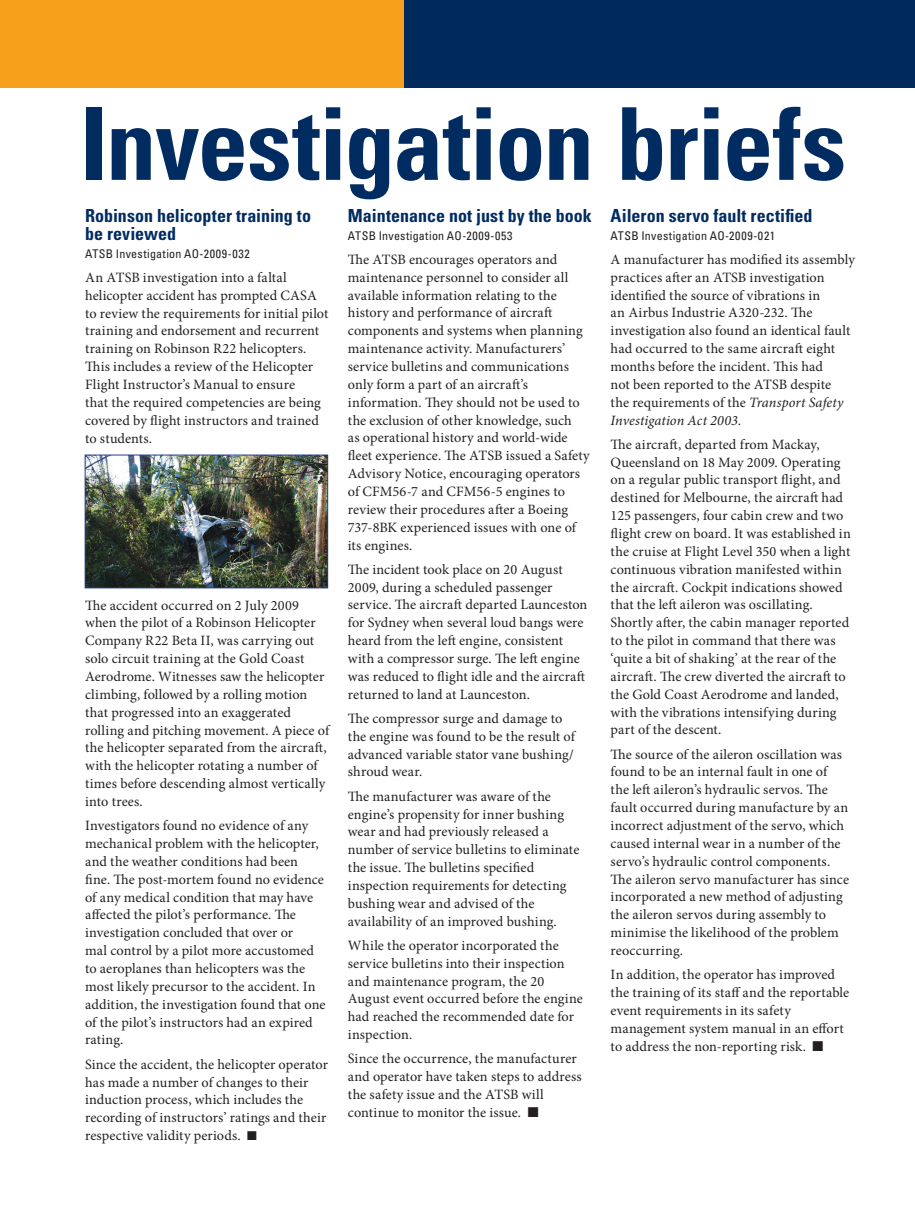
<style>
.page{position:relative;width:915px;height:1212px;background:#fff}
.page>*{position:absolute;margin:0;border:0;box-sizing:border-box;transform-origin:0 0}
.Repcon_title{font:700 condensed 100.5px "Univers";letter-spacing:-.015em;color:#002c62}
.repcon_subhead{font:700 condensed 18px/18px "Univers";color:#002c62}
.Paragraph_Style_2_co{font:14.25px/17.9px "Minion Pro";letter-spacing:.005em;color:#231f20}
.Paragraph_Style_2{font:14.25px/17.9px "Minion Pro";letter-spacing:.01em;color:#231f20}
.ATSB_investigation_n{font:condensed 12px "Univers";letter-spacing:.03em;color:#231f20}
.s1{font-style:italic}
</style>
<div class="page">
<div style="left:0;top:0;width:404px;height:87px;background:#f6a01b"></div>
<div style="left:404px;top:0;width:510px;height:87px;background:#00295c"></div>
<img style="left:87px;top:457px;width:239px;height:129px">
<div style="left:85px;top:455px;width:243px;height:133px;border:1px solid #253f8e"></div>
<p class="Repcon_title" style="left:80px;top:82px;width:767px">Investigation briefs</p>
<p class="repcon_subhead" style="left:85px;top:206px;width:227px">Robinson helicopter training to be reviewed</p>
<p class="ATSB_investigation_n" style="left:85px;top:246px;width:166px">ATSB Investigation AO-2009-032</p>
<p class="Paragraph_Style_2_co" style="left:85px;top:268px;width:245px">An ATSB investigation into a faltal helicopter accident has prompted CASA to review the requirements for initial pilot training and endorsement and recurrent training on Robinson R22 helicopters.<br>This includes a review of the Helicopter Flight Instructor’s Manual to ensure<br>that the required competencies are being covered by flight instructors and trained to students.</p>
<p class="Paragraph_Style_2_co" style="left:85px;top:596px;width:245px">The accident occurred on 2 July 2009 when the pilot of a Robinson Helicopter Company R22 Beta II, was carrying out solo circuit training at the Gold Coast Aerodrome. Witnesses saw the helicopter climbing, followed by a rolling motion that progressed into an exaggerated rolling and pitching movement. A piece of the helicopter separated from the aircraft, with the helicopter rotating a number of times before descending almost vertically into trees.</p>
<p class="Paragraph_Style_2_co" style="left:85px;top:817px;width:242px">Investigators found no evidence of any mechanical problem with the helicopter, and the weather conditions had been fine. The post-mortem found no evidence of any medical condition that may have affected the pilot’s performance. The investigation concluded that over or<br>mal control by a pilot more accustomed to aeroplanes than helicopters was the most likely precursor to the accident. In addition, the investigation found that one of the pilot’s instructors had an expired rating.</p>
<p class="Paragraph_Style_2_co" style="left:85px;top:1055px;width:244px">Since the accident, the helicopter operator has made a number of changes to their induction process, which includes the recording of instructors’ ratings and their respective validity periods. ■</p>
<p class="repcon_subhead" style="left:348px;top:206px;width:245px">Maintenance not just by the book</p>
<p class="ATSB_investigation_n" style="left:348px;top:228px;width:166px">ATSB Investigation AO-2009-053</p>
<p class="Paragraph_Style_2_co" style="left:348px;top:250px;width:243px">The ATSB encourages operators and maintenance personnel to consider all available information relating to the history and performance of aircraft components and systems when planning maintenance activity. Manufacturers’ service bulletins and communications only form a part of an aircraft’s information. They should not be used to the exclusion of other knowledge, such<br>as operational history and world-wide fleet experience. The ATSB issued a Safety Advisory Notice, encouraging operators of CFM56-7 and CFM56-5 engines to review their procedures after a Boeing 737-8BK experienced issues with one of its engines.</p>
<p class="Paragraph_Style_2_co" style="left:348px;top:560px;width:241px">The incident took place on 20 August 2009, during a scheduled passenger service. The aircraft departed Launceston for Sydney when several loud bangs were heard from the left engine, consistent with a compressor surge. The left engine was reduced to flight idle and the aircraft returned to land at Launceston.</p>
<p class="Paragraph_Style_2_co" style="left:348px;top:709px;width:228px">The compressor surge and damage to the engine was found to be the result of advanced variable stator vane bushing/ shroud wear.</p>
<p class="Paragraph_Style_2_co" style="left:348px;top:787px;width:233px">The manufacturer was aware of the engine’s propensity for inner bushing wear and had previously released a number of service bulletins to eliminate the issue. The bulletins specified inspection requirements for detecting bushing wear and advised of the availability of an improved bushing.</p>
<p class="Paragraph_Style_2_co" style="left:348px;top:936px;width:236px">While the operator incorporated the service bulletins into their inspection and maintenance program, the 20<br>August event occurred before the engine had reached the recommended date for inspection.</p>
<p class="Paragraph_Style_2_co" style="left:348px;top:1050px;width:235px">Since the occurrence, the manufacturer and operator have taken steps to address the safety issue and the ATSB will continue to monitor the issue. ■</p>
<p class="repcon_subhead" style="left:610px;top:206px;width:203px">Aileron servo fault rectified</p>
<p class="ATSB_investigation_n" style="left:610px;top:228px;width:166px">ATSB Investigation AO-2009-021</p>
<p class="Paragraph_Style_2" style="left:610px;top:250px;width:246px">A manufacturer has modified its assembly practices after an ATSB investigation identified the source of vibrations in<br>an Airbus Industrie A320-232. The investigation also found an identical fault had occurred to the same aircraft eight months before the incident. This had<br>not been reported to the ATSB despite<br>the requirements of the <span class="s1">Transport Safety Investigation Act 2003</span>.</p>
<p class="Paragraph_Style_2" style="left:610px;top:435px;width:241px">The aircraft, departed from Mackay, Queensland on 18 May 2009. Operating on a regular public transport flight, and destined for Melbourne, the aircraft had 125 passengers, four cabin crew and two flight crew on board. It was established in the cruise at Flight Level 350 when a light continuous vibration manifested within the aircraft. Cockpit indications showed that the left aileron was oscillating.<br>Shortly after, the cabin manager reported to the pilot in command that there was ‘quite a bit of shaking’ at the rear of the aircraft. The crew diverted the aircraft to the Gold Coast Aerodrome and landed, with the vibrations intensifying during part of the descent.</p>
<p class="Paragraph_Style_2" style="left:610px;top:745px;width:240px">The source of the aileron oscillation was found to be an internal fault in one of the left aileron’s hydraulic servos. The fault occurred during manufacture by an incorrect adjustment of the servo, which caused internal wear in a number of the servo’s hydraulic control components.<br>The aileron servo manufacturer has since incorporated a new method of adjusting the aileron servos during assembly to minimise the likelihood of the problem reoccurring.</p>
<p class="Paragraph_Style_2" style="left:610px;top:966px;width:240px">In addition, the operator has improved the training of its staff and the reportable event requirements in its safety management system manual in an effort to address the non-reporting risk. ■</p>
</div>
